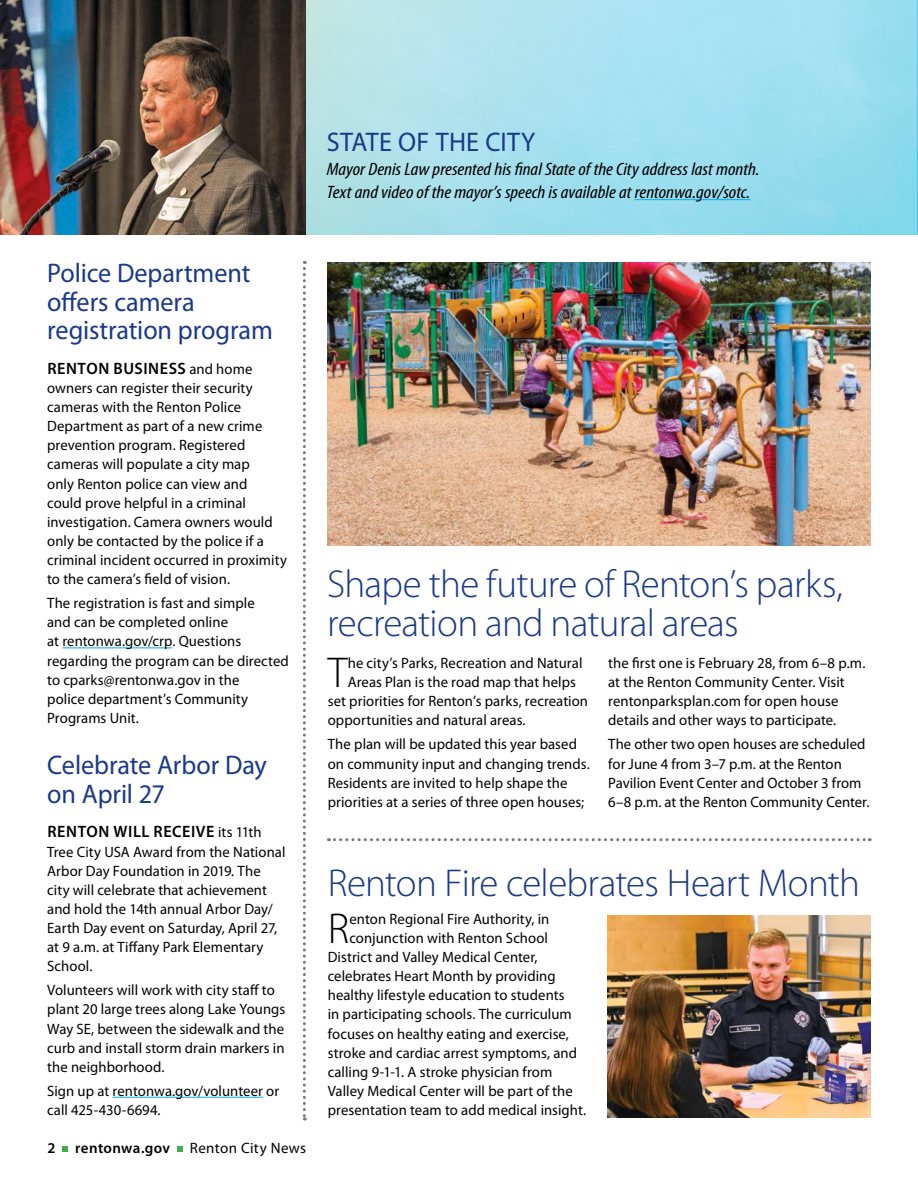
<style>
.page{position:relative;width:918px;height:1188px;background:#fff}
.page>*{position:absolute;margin:0;border:0;box-sizing:border-box;transform-origin:0 0}
.t1{font:300 43.35px "Myriad Pro";color:#000}
.t2{font:300 39px/39px "Myriad Pro";letter-spacing:-.02em;color:#19398a}
.t3{font:27px/28.5px "Myriad Pro";letter-spacing:-.005em;color:#19398a}
.t4{font:italic condensed 18px/22.5px "Myriad Pro";color:#000;scale:1.12 1}
.t5{font:600 16.5px "Myriad Pro";letter-spacing:.035em;color:#000}
.t6{font:15px/19.2px "Myriad Pro";letter-spacing:.005em;color:#000}
.t7{font:15px "Myriad Pro";letter-spacing:.025em;color:#000}
.t8{font:600 15px "Myriad Pro";letter-spacing:.025em;color:#000}
.s1{font-weight:400;font-size:15px}
</style>
<div class="page">
<img style="left:305px;top:0;width:613px;height:234px">
<svg style="left:63px;top:1146px;width:5px;height:5px"></svg>
<svg style="left:178px;top:1146px;width:5px;height:5px"></svg>
<img style="left:328px;top:262px;width:543px;height:283px">
<hr style="left:635px;top:199px;width:115px;height:1px;background:#00aeef">
<img style="left:0;top:0;width:305px;height:234px">
<hr style="left:62px;top:648px;width:110px;height:1px;background:#00aeef">
<hr style="left:113px;top:1097px;width:150px;height:1px;background:#00aeef">
<svg style="left:303px;top:261px;width:3px;height:859px"></svg>
<svg style="left:328px;top:838px;width:542px;height:3px"></svg>
<img style="left:608px;top:915px;width:263px;height:203px">
<h3 class="t3" style="left:327px;top:128px;width:210px">STATE OF THE CITY</h3>
<p class="t4" style="left:327px;top:158px;width:388px">Mayor Denis Law presented his final State of the City address last month.<br>Text and video of the mayor’s speech is available at rentonwa.gov/sotc.</p>
<h3 class="t3" style="left:47px;top:258px;width:227px">Police Department offers camera registration program</h3>
<p class="t5" style="left:47px;top:358px;width:207px">RENTON BUSINESS <span class="s1">and home</span></p>
<p class="t6" style="left:47px;top:378px;width:241px">owners can register their security cameras with the Renton Police Department as part of a new crime prevention program. Registered cameras will populate a city map<br>only Renton police can view and<br>could prove helpful in a criminal investigation. Camera owners would only be contacted by the police if a criminal incident occurred in proximity to the camera’s field of vision.</p>
<p class="t6" style="left:47px;top:593px;width:243px">The registration is fast and simple<br>and can be completed online<br>at rentonwa.gov/crp. Questions regarding the program can be directed to cparks@rentonwa.gov in the<br>police department’s Community<br>Programs Unit.</p>
<h3 class="t3" style="left:47px;top:751px;width:221px">Celebrate Arbor Day on April 27</h3>
<p class="t5" style="left:47px;top:821px;width:216px">RENTON WILL RECEIVE <span class="s1">its 11th</span></p>
<p class="t6" style="left:47px;top:842px;width:240px">Tree City USA Award from the National<br>Arbor Day Foundation in 2019. The city will celebrate that achievement and hold the 14th annual Arbor Day/<br>Earth Day event on Saturday, April 27, at 9 a.m. at Tiffany Park Elementary<br>School.</p>
<p class="t6" style="left:47px;top:980px;width:240px">Volunteers will work with city staff to plant 20 large trees along Lake Youngs Way SE, between the sidewalk and the curb and install storm drain markers in the neighborhood.</p>
<p class="t6" style="left:47px;top:1081px;width:234px">Sign up at rentonwa.gov/volunteer or call 425-430-6694.</p>
<p class="t8" style="left:48px;top:1138px;width:10px">2</p>
<p class="t8" style="left:75px;top:1138px;width:96px">rentonwa.gov</p>
<p class="t7" style="left:190px;top:1139px;width:118px">Renton City News</p>
<h2 class="t2" style="left:327px;top:564px;width:517px">Shape the future of Renton’s parks, recreation and natural areas</h2>
<h1 class="t1" style="left:328px;top:647px;width:21px">T</h1>
<p class="t6" style="left:348px;top:653px;width:236px">he city’s Parks, Recreation and Natural</p>
<p class="t6" style="left:348px;top:672px;width:230px">Areas Plan is the road map that helps</p>
<p class="t6" style="left:328px;top:691px;width:262px">set priorities for Renton’s parks, recreation</p>
<p class="t6" style="left:328px;top:711px;width:199px">opportunities and natural areas.</p>
<p class="t6" style="left:328px;top:735px;width:264px">The plan will be updated this year based on community input and changing trends.<br>Residents are invited to help shape the priorities at a series of three open houses;</p>
<p class="t6" style="left:608px;top:653px;width:259px">the first one is February 28, from 6–8 p.m. at the Renton Community Center. Visit rentonparksplan.com for open house details and other ways to participate.</p>
<p class="t6" style="left:608px;top:735px;width:263px">The other two open houses are scheduled for June 4 from 3–7 p.m. at the Renton Pavilion Event Center and October 3 from 6–8 p.m. at the Renton Community Center.</p>
<h2 class="t2" style="left:328px;top:863px;width:534px">Renton Fire celebrates Heart Month</h2>
<h1 class="t1" style="left:328px;top:902px;width:23px">R</h1>
<p class="t6" style="left:349px;top:909px;width:202px">enton Regional Fire Authority, in</p>
<p class="t6" style="left:349px;top:928px;width:200px">conjunction with Renton School</p>
<p class="t6" style="left:328px;top:947px;width:211px">District and Valley Medical Center,</p>
<p class="t6" style="left:328px;top:966px;width:229px">celebrates Heart Month by providing</p>
<p class="t6" style="left:328px;top:985px;width:238px">healthy lifestyle education to students</p>
<p class="t6" style="left:328px;top:1005px;width:246px">in participating schools. The curriculum</p>
<p class="t6" style="left:328px;top:1024px;width:243px">focuses on healthy eating and exercise,</p>
<p class="t6" style="left:328px;top:1043px;width:251px">stroke and cardiac arrest symptoms, and</p>
<p class="t6" style="left:328px;top:1062px;width:226px">calling 9-1-1. A stroke physician from</p>
<p class="t6" style="left:328px;top:1081px;width:247px">Valley Medical Center will be part of the</p>
<p class="t6" style="left:328px;top:1100px;width:260px">presentation team to add medical insight.</p>
</div>
